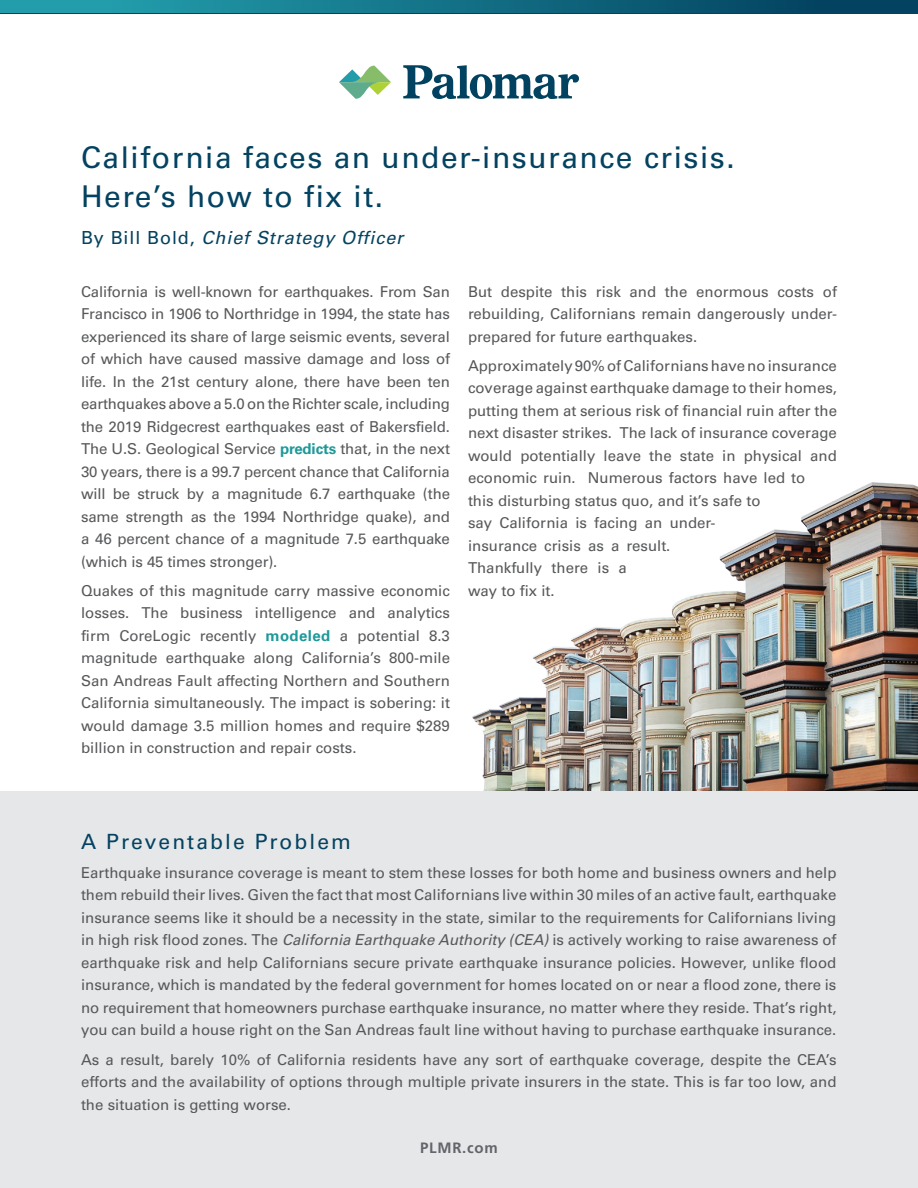
<style>
.page{position:relative;width:918px;height:1188px;background:#fff}
.page>*{position:absolute;margin:0;border:0;box-sizing:border-box;transform-origin:0 0}
.t1{font:30px/39px "Univers LT 55 Rm";letter-spacing:.05em;color:#034260}
.t2{font:21px "Univers LT 55 Rm";letter-spacing:.1em;color:#034260}
.t3{font:18px "Univers LT 55 Obl";letter-spacing:.05em;color:#034260}
.t4{font:15px/22.5px "Univers LT 55 Rm";color:#57585a;text-align:justify}
.t5{font:700 15px "Frutiger";letter-spacing:.05em;color:#64656a}
.s1{font-family:"Univers LT 55 Rm"}
.s2{font-family:"Univers LT 65 Bd";color:#1e9999}
.s3{font-family:"Univers LT 55 Obl"}
</style>
<div class="page">
<svg style="left:0;top:0;width:918px;height:13px"></svg>
<img style="left:422px;top:482px;width:496px;height:310px">
<div style="left:0;top:792px;width:918px;height:396px;background:#e6e7e9"></div>
<svg style="left:403px;top:65px;width:176px;height:34px"></svg>
<svg style="left:339px;top:66px;width:52px;height:33px"></svg>
<h1 class="t1" style="left:81px;top:138px;width:655px">California faces an under-insurance crisis.<br>Here’s how to fix it.</h1>
<p class="t3" style="left:81px;top:226px;width:324px"><span class="s1">By Bill Bold,</span> Chief Strategy Officer</p>
<p class="t4" style="left:81px;top:280px;width:371px">California is well-known for earthquakes. From San Francisco in 1906 to Northridge in 1994, the state has experienced its share of large seismic events, several of which have caused massive damage and loss of life. In the 21st century alone, there have been ten earthquakes above a 5.0 on the Richter scale, including the 2019 Ridgecrest earthquakes east of Bakersfield.<br>The U.S. Geological Service <span class="s2">predicts</span> that, in the next 30 years, there is a 99.7 percent chance that California will be struck by a magnitude 6.7 earthquake (the same strength as the 1994 Northridge quake), and a 46 percent chance of a magnitude 7.5 earthquake (which is 45 times stronger).</p>
<p class="t4" style="left:81px;top:579px;width:371px">Quakes of this magnitude carry massive economic losses. The business intelligence and analytics firm CoreLogic recently <span class="s2">modeled</span> a potential 8.3 magnitude earthquake along California’s 800-mile San Andreas Fault affecting Northern and Southern California simultaneously. The impact is sobering: it would damage 3.5 million homes and require $289 billion in construction and repair costs.</p>
<p class="t4" style="left:468px;top:280px;width:370px">But despite this risk and the enormous costs of rebuilding, Californians remain dangerously under&shy;prepared for future earthquakes.</p>
<p class="t4" style="left:468px;top:354px;width:371px;text-align:left">Approximately 90% of Californians have no insurance coverage against earthquake damage to their homes, putting them at serious risk of financial ruin after the next disaster strikes. The lack of insurance coverage would potentially leave the state in physical and economic ruin. Numerous factors have led to<br>this disturbing status quo, and it’s safe to<br>say California is facing an under-<br>insurance crisis as a result.<br>Thankfully there is a<br>way to fix it.</p>
<h2 class="t2" style="left:81px;top:829px;width:271px">A Preventable Problem</h2>
<p class="t4" style="left:81px;top:861px;width:757px">Earthquake insurance coverage is meant to stem these losses for both home and business owners and help them rebuild their lives. Given the fact that most Californians live within 30 miles of an active fault, earthquake insurance seems like it should be a necessity in the state, similar to the requirements for Californians living in high risk flood zones. The <span class="s3">California Earthquake Authority (CEA)</span> is actively working to raise awareness of earthquake risk and help Californians secure private earthquake insurance policies. However, unlike flood insurance, which is mandated by the federal government for homes located on or near a flood zone, there is no requirement that homeowners purchase earthquake insurance, no matter where they reside. That’s right, you can build a house right on the San Andreas fault line without having to purchase earthquake insurance.</p>
<p class="t4" style="left:81px;top:1048px;width:757px">As a result, barely 10% of California residents have any sort of earthquake coverage, despite the CEA’s efforts and the availability of options through multiple private insurers in the state. This is far too low, and the situation is getting worse.</p>
<p class="t5" style="left:420px;top:1139px;width:79px">PLMR.com</p>
</div>
